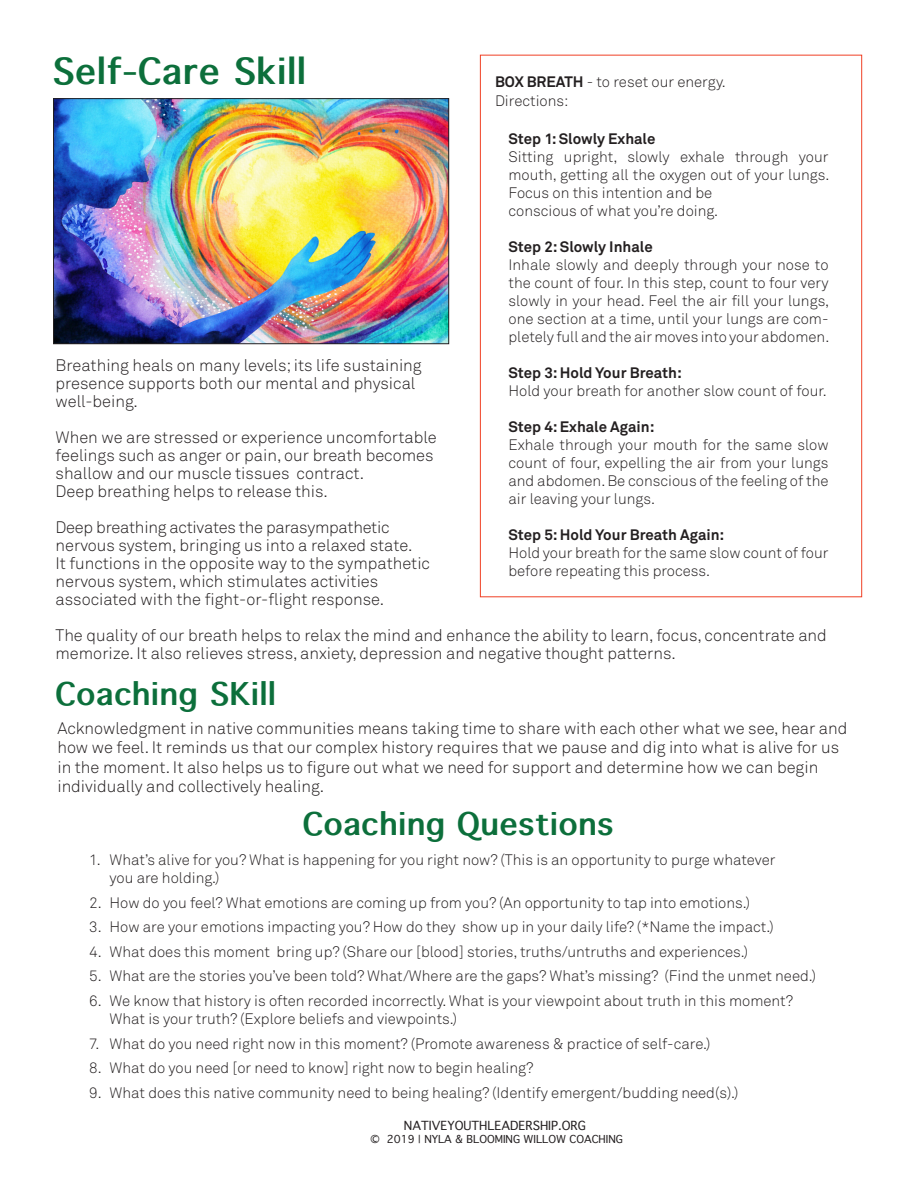
<style>
.page{position:relative;width:918px;height:1188px;background:#fff}
.page>*{position:absolute;margin:0;border:0;box-sizing:border-box;transform-origin:0 0}
.t1{font:700 34.5px "Thonburi";letter-spacing:.05em;color:#0c6f3b}
.t2{font:700 30px "Thonburi";letter-spacing:.05em;color:#0c6f3b}
.t3{font:300 16.5px/18px "Akkurat Std";color:#231f20}
.t4{font:300 15px/18px "Akkurat Std";color:#231f20;text-align:justify}
.t5{font:700 15px "Akkurat Std";color:#231f20}
.t6{font:12px "Thonburi";color:#231f20}
.t7{font:10.5px "Thonburi";color:#231f20}
.s1{font-weight:700}
</style>
<div class="page">
<img style="left:55px;top:100px;width:392px;height:242px">
<div style="left:53px;top:98px;width:396px;height:246px;border:1px solid #231f20"></div>
<p class="t1" style="left:53px;top:52px;width:254px">Self-Care Skill</p>
<p class="t4" style="left:495px;top:73px;width:232px"><span class="s1">BOX BREATH</span> - to reset our energy.</p>
<p class="t4" style="left:495px;top:92px;width:75px">Directions:</p>
<p class="t5" style="left:508px;top:129px;width:148px">Step 1: Slowly Exhale</p>
<p class="t4" style="left:508px;top:148px;width:322px">Sitting upright, slowly exhale through your mouth, getting all the oxygen out of your lungs.<br>Focus on this intention and be</p>
<p class="t4" style="left:508px;top:202px;width:211px">conscious of what you’re doing.</p>
<p class="t5" style="left:508px;top:237px;width:146px">Step 2: Slowly Inhale</p>
<p class="t4" style="left:508px;top:256px;width:322px">Inhale slowly and deeply through your nose to the count of four. In this step, count to four very slowly in your head. Feel the air fill your lungs, one section at a time, until your lungs are com&shy;pletely full and the air moves into your abdomen.</p>
<p class="t5" style="left:508px;top:363px;width:175px">Step 3: Hold Your Breath:</p>
<p class="t4" style="left:508px;top:382px;width:320px">Hold your breath for another slow count of four.</p>
<p class="t5" style="left:508px;top:417px;width:148px">Step 4: Exhale Again:</p>
<p class="t4" style="left:508px;top:436px;width:322px">Exhale through your mouth for the same slow count of four, expelling the air from your lungs and abdomen. Be conscious of the feeling of the air leaving your lungs.</p>
<p class="t5" style="left:508px;top:525px;width:217px">Step 5: Hold Your Breath Again:</p>
<p class="t4" style="left:508px;top:544px;width:322px">Hold your breath for the same slow count of four before repeating this process.</p>
<p class="t3" style="left:56px;top:356px;width:368px">Breathing heals on many levels; its life sustaining presence supports both our mental and physical well-being.</p>
<p class="t3" style="left:56px;top:428px;width:383px">When we are stressed or experience uncomfortable feelings such as anger or pain, our breath becomes shallow and our muscle tissues contract.</p>
<p class="t3" style="left:56px;top:482px;width:274px">Deep breathing helps to release this.</p>
<p class="t3" style="left:56px;top:518px;width:336px">Deep breathing activates the parasympathetic</p>
<p class="t3" style="left:56px;top:536px;width:358px">nervous system, bringing us into a relaxed state.</p>
<p class="t3" style="left:56px;top:554px;width:376px">It functions in the opposite way to the sympathetic nervous system, which stimulates activities</p>
<p class="t3" style="left:56px;top:590px;width:330px">associated with the fight-or-flight response.</p>
<p class="t3" style="left:56px;top:626px;width:773px">The quality of our breath helps to relax the mind and enhance the ability to learn, focus, concentrate and memorize. It also relieves stress, anxiety, depression and negative thought patterns.</p>
<p class="t2" style="left:56px;top:677px;width:221px">Coaching SKill</p>
<p class="t3" style="left:57px;top:718px;width:792px;line-height:19.5px">Acknowledgment in native communities means taking time to share with each other what we see, hear and how we feel. It reminds us that our complex history requires that we pause and dig into what is alive for us</p>
<p class="t3" style="left:57px;top:758px;width:762px">in the moment. It also helps us to figure out what we need for support and determine how we can begin</p>
<p class="t3" style="left:57px;top:778px;width:268px">individually and collectively healing.</p>
<p class="t2" style="left:303px;top:807px;width:311px">Coaching Questions</p>
<p class="t4" style="left:110px;top:851px;width:668px;text-indent:-20px">1. What’s alive for you? What is happening for you right now? (This is an opportunity to purge whatever you are holding.)</p>
<p class="t4" style="left:89px;top:894px;width:662px">2. How do you feel? What emotions are coming up from you? (An opportunity to tap into emotions.)</p>
<p class="t4" style="left:89px;top:918px;width:686px">3. How are your emotions impacting you? How do they show up in your daily life? (*Name the impact.)</p>
<p class="t4" style="left:89px;top:943px;width:660px">4. What does this moment bring up? (Share our [blood] stories, truths/untruths and experiences.)</p>
<p class="t4" style="left:89px;top:968px;width:728px">5. What are the stories you’ve been told? What/Where are the gaps? What’s missing? (Find the unmet need.)</p>
<p class="t4" style="left:110px;top:992px;width:685px;text-indent:-20px">6. We know that history is often recorded incorrectly. What is your viewpoint about truth in this moment?<br>What is your truth? (Explore beliefs and viewpoints.)</p>
<p class="t4" style="left:89px;top:1035px;width:623px">7. What do you need right now in this moment? (Promote awareness &amp; practice of self-care.)</p>
<p class="t4" style="left:89px;top:1059px;width:446px">8. What do you need [or need to know] right now to begin healing?</p>
<p class="t4" style="left:89px;top:1084px;width:651px">9. What does this native community need to being healing? (Identify emergent/budding need(s).)</p>
<p class="t6" style="left:404px;top:1119px;width:184px">NATIVEYOUTHLEADERSHIP.ORG</p>
<p class="t7" style="left:371px;top:1134px;width:254px">© 2019 | NYLA &amp; BLOOMING WILLOW COACHING</p>
</div>
